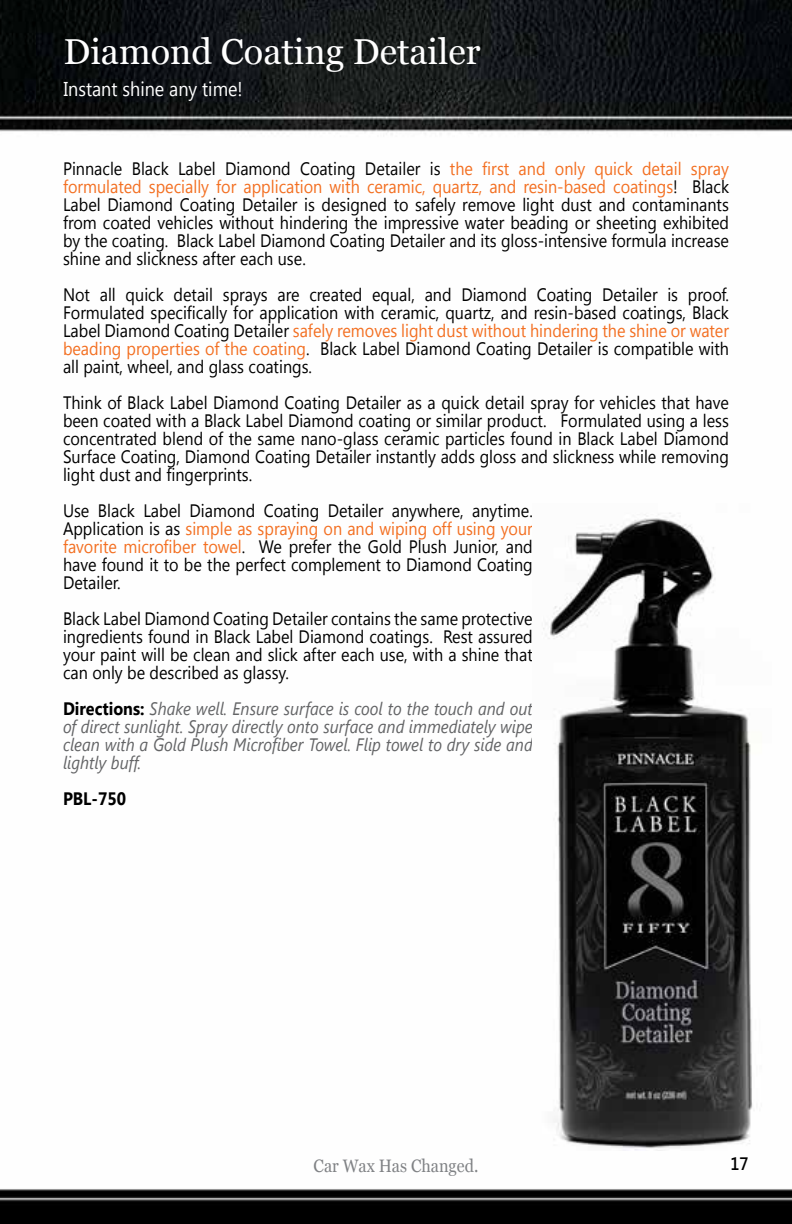
<style>
.page{position:relative;width:792px;height:1224px;background:#fff}
.page>*{position:absolute;margin:0;border:0;box-sizing:border-box;transform-origin:0 0}
.t1{font:36px "Vani";color:#fff}
.t2{font:20px "Segoe UI";color:#fff;scale:.9 1}
.t3{font:18px/18px "Segoe UI";color:#000;text-align:justify;scale:.9 1}
.t4{font:italic 18px/18px "Segoe UI";color:#636466;text-align:justify;scale:.9 1}
.t5{font:18px "Vani";color:#808285;scale:.9 1}
.t6{font:700 18px "Segoe UI";color:#000;scale:.9 1}
.t7{font:600 18px "Segoe UI";color:#000;scale:.9 1}
.s1{color:#f36f21}
.s2{font-weight:700;font-style:normal;color:#000}
</style>
<div class="page">
<img style="left:36px;top:0;width:756px;height:1224px">
<img style="left:0;top:0;width:36px;height:1224px">
<img style="left:533px;top:504px;width:239px;height:646px">
<h1 class="t1" style="left:63px;top:31px;width:419px">Diamond Coating Detailer</h1>
<p class="t2" style="left:63px;top:75px;width:201px">Instant shine any time!</p>
<p class="t3" style="left:63px;top:159px;width:742px">Pinnacle Black Label Diamond Coating Detailer is <span class="s1">the first and only quick detail spray formulated specially for application with ceramic, quartz, and resin-based coatings</span>! Black Label Diamond Coating Detailer is designed to safely remove light dust and contaminants from coated vehicles without hindering the impressive water beading or sheeting exhibited by the coating. Black Label Diamond Coating Detailer and its gloss-intensive formula increase shine and slickness after each use.</p>
<p class="t3" style="left:63px;top:285px;width:742px">Not all quick detail sprays are created equal, and Diamond Coating Detailer is proof.<br>Formulated specifically for application with ceramic, quartz, and resin-based coatings, Black Label Diamond Coating Detailer <span class="s1">safely removes light dust without hindering the shine or water beading properties of the coating</span>. Black Label Diamond Coating Detailer is compatible with all paint, wheel, and glass coatings.</p>
<p class="t3" style="left:63px;top:393px;width:742px">Think of Black Label Diamond Coating Detailer as a quick detail spray for vehicles that have been coated with a Black Label Diamond coating or similar product. Formulated using a less concentrated blend of the same nano-glass ceramic particles found in Black Label Diamond Surface Coating, Diamond Coating Detailer instantly adds gloss and slickness while removing light dust and fingerprints.</p>
<p class="t3" style="left:63px;top:501px;width:524px">Use Black Label Diamond Coating Detailer anywhere, anytime.<br>Application is as <span class="s1">simple as spraying on and wiping off using your favorite microfiber towel</span>. We prefer the Gold Plush Junior, and have found it to be the perfect complement to Diamond Coating Detailer.</p>
<p class="t3" style="left:63px;top:609px;width:524px">Black Label Diamond Coating Detailer contains the same protective ingredients found in Black Label Diamond coatings. Rest assured your paint will be clean and slick after each use, with a shine that can only be described as glassy.</p>
<p class="t4" style="left:63px;top:699px;width:524px"><span class="s2">Directions:</span> Shake well. Ensure surface is cool to the touch and out of direct sunlight. Spray directly onto surface and immediately wipe clean with a Gold Plush Microfiber Towel. Flip towel to dry side and lightly buff.</p>
<p class="t6" style="left:63px;top:786px;width:72px">PBL-750</p>
<p class="t5" style="left:314px;top:1155px;width:185px">Car Wax Has Changed.</p>
<p class="t7" style="left:730px;top:1151px;width:21px">17</p>
</div>
